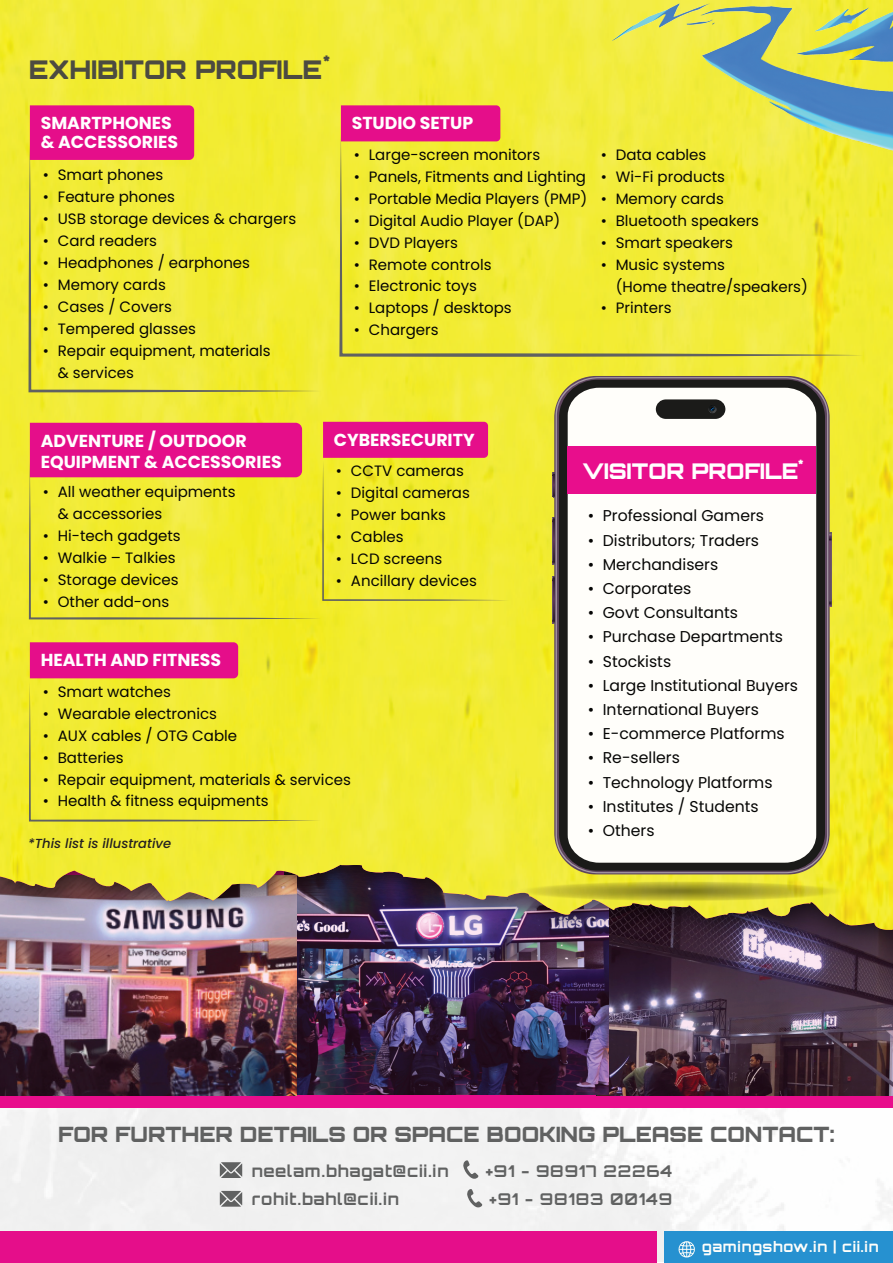
<style>
.page{position:relative;width:893px;height:1263px;background:#fff}
.page>*{position:absolute;margin:0;border:0;box-sizing:border-box;transform-origin:0 0}
.t1{font:900 25.8px "Orbitron";color:#4c4b41}
.t2{font:900 21.75px "Orbitron";color:#fff}
.t3{font:900 21.15px "Orbitron";color:#606161}
.t4{font:700 17.4px/21px "Poppins";color:#fff}
.t5{font:700 16.2px "Orbitron";letter-spacing:.05em;color:#606161}
.t6{font:15.6px/24.2px "Poppins";color:#050504}
.t7{font:15px/21.9px "Poppins";color:#050504}
.t8{font:700 14.4px "Orbitron";letter-spacing:.05em;color:#fffefa}
.t9{font:900 13.5px "Orbitron";color:#4c4b41}
.t10{font:italic 500 13.05px "Poppins";color:#231f20}
.t11{font:900 10.35px "Orbitron";color:#fff}
</style>
<div class="page">
<img style="left:0;top:1107px;width:893px;height:154px">
<img style="left:0;top:965px;width:893px;height:142px">
<img style="left:0;top:930px;width:893px;height:35px">
<img style="left:0;top:0;width:893px;height:930px">
<img style="left:611px;top:0;width:282px;height:152px">
<div style="left:341px;top:105px;width:159px;height:30px;background:#e50e8a"></div>
<svg style="left:339px;top:135px;width:524px;height:222px;background:#efe739"></svg>
<svg style="left:29px;top:642px;width:292px;height:180px;background:#eec93b"></svg>
<div style="left:30px;top:423px;width:272px;height:39px;background:#e50e8a"></div>
<svg style="left:29px;top:462px;width:292px;height:158px;background:#eed537"></svg>
<div style="left:30px;top:105px;width:164px;height:40px;background:#e50e8a"></div>
<svg style="left:29px;top:145px;width:292px;height:247px;background:#efe238"></svg>
<svg style="left:322px;top:422px;width:187px;height:179px;background:#edc240"></svg>
<svg style="left:467px;top:1189px;width:15px;height:18px"></svg>
<svg style="left:220px;top:1191px;width:22px;height:16px"></svg>
<svg style="left:463px;top:1160px;width:15px;height:19px"></svg>
<svg style="left:220px;top:1162px;width:22px;height:16px"></svg>
<svg style="left:523px;top:881px;width:314px;height:20px"></svg>
<svg style="left:526px;top:882px;width:308px;height:19px"></svg>
<svg style="left:539px;top:882px;width:282px;height:18px"></svg>
<svg style="left:543px;top:883px;width:274px;height:17px"></svg>
<svg style="left:556px;top:883px;width:248px;height:16px"></svg>
<svg style="left:559px;top:884px;width:242px;height:15px"></svg>
<div style="left:572px;top:884px;width:216px;height:14px;background:#bdb52b;border-radius:50%"></div>
<div style="left:576px;top:885px;width:209px;height:13px;background:#b7af2b;border-radius:50%"></div>
<div style="left:589px;top:885px;width:182px;height:12px;background:#afaa2a;border-radius:50%"></div>
<div style="left:590px;top:886px;width:181px;height:11px;background:#b1ab2a;border-radius:50%"></div>
<div style="left:592px;top:886px;width:177px;height:11px;background:#ada72a;border-radius:50%"></div>
<div style="left:595px;top:886px;width:171px;height:10px;background:#aca72f;border-radius:50%"></div>
<div style="left:595px;top:886px;width:170px;height:10px;background:#ada729;border-radius:50%"></div>
<div style="left:598px;top:886px;width:165px;height:10px;background:#aba52e;border-radius:50%"></div>
<div style="left:598px;top:886px;width:164px;height:10px;background:#aaa429;border-radius:50%"></div>
<div style="left:603px;top:886px;width:154px;height:10px;background:#a6a128;border-radius:50%"></div>
<div style="left:606px;top:887px;width:149px;height:9px;background:#a6a02b;border-radius:50%"></div>
<div style="left:606px;top:887px;width:148px;height:9px;background:#a39e27;border-radius:50%"></div>
<div style="left:608px;top:887px;width:144px;height:8px;background:#a29c25;border-radius:50%"></div>
<div style="left:616px;top:887px;width:129px;height:8px;background:#9e9827;border-radius:50%"></div>
<div style="left:624px;top:888px;width:112px;height:7px;background:#9a9427;border-radius:50%"></div>
<div style="left:626px;top:888px;width:108px;height:6px;background:#999324;border-radius:50%"></div>
<div style="left:632px;top:888px;width:97px;height:6px;background:#969128;border-radius:50%"></div>
<div style="left:632px;top:888px;width:96px;height:6px;background:#969028;border-radius:50%"></div>
<div style="left:637px;top:888px;width:86px;height:6px;background:#928c27;border-radius:50%"></div>
<hr style="left:642px;top:889px;width:76px;height:4px;background:#8e8927;border-radius:50%">
<hr style="left:651px;top:889px;width:59px;height:4px;background:#898423;border-radius:50%">
<hr style="left:654px;top:890px;width:52px;height:3px;background:#929292;border-radius:50%">
<hr style="left:659px;top:890px;width:42px;height:2px;background:#8f8e8e;border-radius:50%">
<hr style="left:667px;top:890px;width:27px;height:2px;background:#8b8a8b;border-radius:50%">
<svg style="left:671px;top:891px;width:18px;height:1px"></svg>
<svg style="left:556px;top:377px;width:272px;height:496px;background:#8d7b66"></svg>
<div style="left:559px;top:380px;width:266px;height:491px;background:#1b1b19;border-radius:38px"></div>
<div style="left:568px;top:388px;width:248px;height:475px;background:#fffefa"></div>
<hr style="left:830px;top:533px;width:1px;height:74px;background:#fff">
<svg style="left:831px;top:533px;width:1px;height:74px"></svg>
<svg style="left:552px;top:517px;width:1px;height:47px"></svg>
<hr style="left:553px;top:517px;width:1px;height:47px;background:#fff">
<svg style="left:552px;top:576px;width:1px;height:47px"></svg>
<hr style="left:553px;top:576px;width:1px;height:47px;background:#fff">
<svg style="left:552px;top:473px;width:2px;height:24px"></svg>
<div style="left:656px;top:399px;width:69px;height:20px;background:#1b1b19;border-radius:10px"></div>
<svg style="left:708px;top:405px;width:9px;height:8px"></svg>
<div style="left:567px;top:446px;width:249px;height:48px;background:#e80e8c"></div>
<div style="left:0;top:1231px;width:657px;height:32px;background:#e50e8a"></div>
<div style="left:665px;top:1231px;width:228px;height:32px;background:#2691d0"></div>
<svg style="left:679px;top:1241px;width:16px;height:16px"></svg>
<p class="t9" style="left:323px;top:53px;width:8px">*</p>
<h1 class="t1" style="left:29px;top:55px;width:295px">EXHIBITOR PROFILE</h1>
<p class="t4" style="left:41px;top:114px;width:139px;line-height:18.6px">SMARTPHONES &amp; ACCESSORIES</p>
<p class="t7" style="left:43px;top:164px;width:122px">ï Smart phones</p>
<p class="t7" style="left:43px;top:186px;width:134px">ï Feature phones</p>
<p class="t7" style="left:43px;top:208px;width:255px">ï USB storage devices &amp; chargers</p>
<p class="t7" style="left:43px;top:230px;width:116px">ï Card readers</p>
<p class="t7" style="left:43px;top:252px;width:209px">ï Headphones / earphones</p>
<p class="t7" style="left:43px;top:274px;width:125px">ï Memory cards</p>
<p class="t7" style="left:43px;top:296px;width:131px">ï Cases / Covers</p>
<p class="t7" style="left:43px;top:318px;width:155px">ï Tempered glasses</p>
<p class="t7" style="left:43px;top:340px;width:229px">ï Repair equipment, materials</p>
<p class="t7" style="left:58px;top:362px;width:78px">&amp; services</p>
<p class="t4" style="left:352px;top:112px;width:123px">STUDIO SETUP</p>
<p class="t7" style="left:354px;top:144px;width:235px">ï Large-screen monitors<br>ï Panels, Fitments and Lighting ï Portable Media Players (PMP) ï Digital Audio Player (DAP)<br>ï DVD Players<br>ï Remote controls<br>ï Electronic toys<br>ï Laptops / desktops<br>ï Chargers</p>
<p class="t7" style="left:601px;top:144px;width:160px">ï Data cables<br>ï Wi-Fi products<br>ï Memory cards<br>ï Bluetooth speakers ï Smart speakers<br>ï Music systems</p>
<p class="t7" style="left:601px;top:275px;width:209px;text-indent:15px">(Home theatre/speakers) ï Printers</p>
<p class="t4" style="left:41px;top:430px;width:243px">ADVENTURE / OUTDOOR<br>EQUIPMENT &amp; ACCESSORIES</p>
<p class="t7" style="left:43px;top:481px;width:194px">ï All weather equipments</p>
<p class="t7" style="left:58px;top:503px;width:106px">&amp; accessories</p>
<p class="t7" style="left:43px;top:525px;width:139px">ï Hi-tech gadgets</p>
<p class="t7" style="left:43px;top:547px;width:134px">ï Walkie ñ Talkies</p>
<p class="t7" style="left:43px;top:569px;width:137px">ï Storage devices</p>
<p class="t7" style="left:43px;top:591px;width:128px">ï Other add-ons</p>
<p class="t4" style="left:334px;top:429px;width:142px">CYBERSECURITY</p>
<p class="t7" style="left:336px;top:460px;width:142px">ï CCTV cameras<br>ï Digital cameras ï Power banks<br>ï Cables<br>ï LCD screens<br>ï Ancillary devices</p>
<p class="t4" style="left:41px;top:649px;width:182px">HEALTH AND FITNESS</p>
<p class="t7" style="left:43px;top:681px;width:310px">ï Smart watches<br>ï Wearable electronics<br>ï AUX cables / OTG Cable<br>ï Batteries<br>ï Repair equipment, materials &amp; services ï Health &amp; fitness equipments</p>
<p class="t10" style="left:28px;top:836px;width:144px">*This list is illustrative</p>
<p class="t11" style="left:798px;top:457px;width:7px">*</p>
<h2 class="t2" style="left:582px;top:458px;width:218px">VISITOR PROFILE</h2>
<p class="t6" style="left:588px;top:504px;width:212px">ï Professional Gamers<br>ï Distributors; Traders<br>ï Merchandisers<br>ï Corporates<br>ï Govt Consultants<br>ï Purchase Departments<br>ï Stockists<br>ï Large Institutional Buyers ï International Buyers<br>ï E-commerce Platforms<br>ï Re-sellers<br>ï Technology Platforms<br>ï Institutes / Students<br>ï Others</p>
<h3 class="t3" style="left:58px;top:1122px;width:778px">FOR FURTHER DETAILS OR SPACE BOOKING PLEASE CONTACT:</h3>
<p class="t5" style="left:252px;top:1163px;width:198px">neelam.bhagat@cii.in</p>
<p class="t5" style="left:486px;top:1163px;width:188px">+91 - 98917 22264</p>
<p class="t5" style="left:252px;top:1192px;width:149px">rohit.bahl@cii.in</p>
<p class="t5" style="left:490px;top:1192px;width:184px">+91 - 98183 00149</p>
<p class="t8" style="left:702px;top:1240px;width:178px">gamingshow.in | cii.in</p>
</div>
